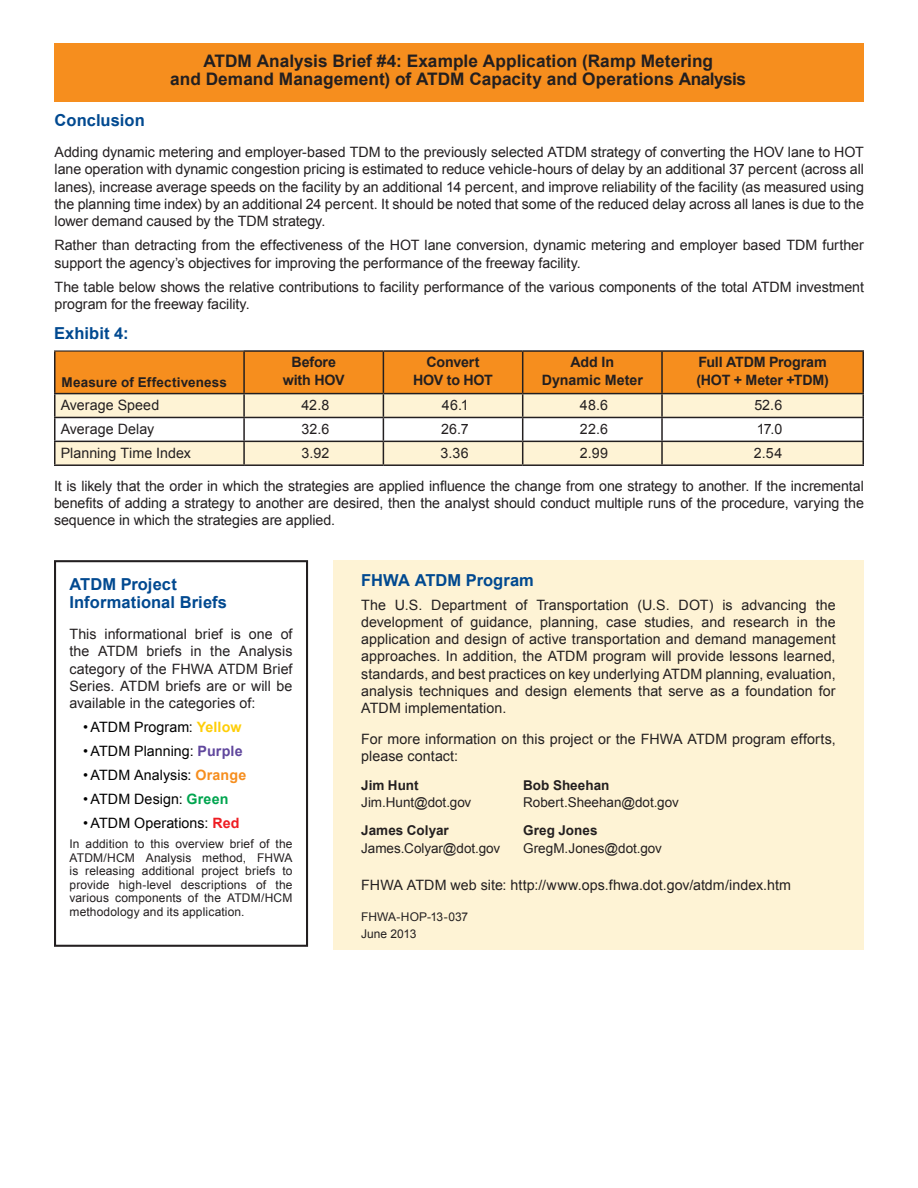
<style>
.page{position:relative;width:918px;height:1188px;background:#fff}
.page>*{position:absolute;margin:0;border:0;box-sizing:border-box;transform-origin:0 0}
.t1{font:700 17.25px/18px "Arial";color:#231f20;text-align:center}
.t2{font:700 16.5px/18px "Arial";letter-spacing:.005em;color:#014990}
.t3{font:14.25px/17.2px "Arial";letter-spacing:-.005em;color:#231f20;text-align:justify}
.t4{font:14.25px "Arial";letter-spacing:.005em;color:#000}
.t5{font:700 14.25px/17.2px "Arial";letter-spacing:-.01em;color:#231f20;text-align:center}
.t6{font:13.5px "Arial";color:#231f20}
.t7{font:700 13.5px "Arial";letter-spacing:.005em;color:#231f20}
.t8{font:12px/13.5px "Arial";letter-spacing:.01em;color:#231f20}
.s1{font-weight:700;color:#fece08}
.s2{font-weight:700;color:#60479d}
.s3{font-weight:700;color:#f68e1e}
.s4{font-weight:700;color:#00a54f}
.s5{font-weight:700;color:#ee1d23}
</style>
<div class="page">
<div style="left:333px;top:560px;width:531px;height:390px;background:#fef3d5"></div>
<div style="left:54px;top:43px;width:810px;height:59px;background:#f68e1e"></div>
<div style="left:54px;top:560px;width:254px;height:387px;border:2px solid #231f20"></div>
<hr style="left:54px;top:352px;width:2px;height:41px;background:#231f20">
<hr style="left:243px;top:350px;width:140px;height:2px;background:#231f20">
<hr style="left:383px;top:350px;width:140px;height:2px;background:#231f20">
<hr style="left:523px;top:350px;width:139px;height:2px;background:#231f20">
<hr style="left:662px;top:350px;width:202px;height:2px;background:#231f20">
<hr style="left:862px;top:352px;width:2px;height:41px;background:#231f20">
<hr style="left:54px;top:393px;width:190px;height:1px;background:#231f20">
<hr style="left:54px;top:394px;width:2px;height:23px;background:#231f20">
<hr style="left:662px;top:393px;width:202px;height:1px;background:#231f20">
<hr style="left:862px;top:394px;width:2px;height:23px;background:#231f20">
<hr style="left:54px;top:417px;width:190px;height:1px;background:#231f20">
<hr style="left:54px;top:418px;width:2px;height:23px;background:#231f20">
<hr style="left:662px;top:417px;width:202px;height:1px;background:#231f20">
<hr style="left:862px;top:418px;width:2px;height:23px;background:#231f20">
<hr style="left:54px;top:441px;width:190px;height:1px;background:#231f20">
<hr style="left:54px;top:442px;width:2px;height:22px;background:#231f20">
<svg style="left:55px;top:351px;width:808px;height:113px"></svg>
<hr style="left:662px;top:441px;width:202px;height:1px;background:#231f20">
<hr style="left:661px;top:442px;width:2px;height:22px;background:#231f20">
<hr style="left:862px;top:442px;width:2px;height:22px;background:#231f20">
<hr style="left:54px;top:464px;width:190px;height:2px;background:#231f20">
<hr style="left:244px;top:464px;width:139px;height:2px;background:#231f20">
<hr style="left:383px;top:464px;width:140px;height:2px;background:#231f20">
<hr style="left:523px;top:464px;width:139px;height:2px;background:#231f20">
<hr style="left:662px;top:464px;width:202px;height:2px;background:#231f20">
<hr style="left:54px;top:350px;width:189px;height:2px;background:#231f20">
<p class="t1" style="left:170px;top:53px;width:577px">ATDM Analysis Brief #4: Example Application (Ramp Metering<br>and Demand Management) of ATDM Capacity and Operations Analysis</p>
<p class="t2" style="left:55px;top:112px;width:92px">Conclusion</p>
<p class="t3" style="left:55px;top:144px;width:811px">Adding dynamic metering and employer-based TDM to the previously selected ATDM strategy of converting the HOV lane to HOT lane operation with dynamic congestion pricing is estimated to reduce vehicle-hours of delay by an additional 37 percent (across all lanes), increase average speeds on the facility by an additional 14 percent, and improve reliability of the facility (as measured using the planning time index) by an additional 24 percent. It should be noted that some of the reduced delay across all lanes is due to the lower demand caused by the TDM strategy.</p>
<p class="t3" style="left:55px;top:237px;width:811px">Rather than detracting from the effectiveness of the HOT lane conversion, dynamic metering and employer based TDM further support the agency’s objectives for improving the performance of the freeway facility.</p>
<p class="t3" style="left:55px;top:278px;width:811px">The table below shows the relative contributions to facility performance of the various components of the total ATDM investment program for the freeway facility.</p>
<p class="t2" style="left:54px;top:325px;width:76px">Exhibit 4:</p>
<p class="t7" style="left:62px;top:373px;width:167px">Measure of Effectiveness</p>
<p class="t5" style="left:283px;top:354px;width:63px">Before with HOV</p>
<p class="t5" style="left:413px;top:354px;width:81px">Convert<br>HOV to HOT</p>
<p class="t5" style="left:542px;top:354px;width:103px">Add In<br>Dynamic Meter</p>
<p class="t5" style="left:696px;top:354px;width:134px;text-align:left">Full ATDM Program (HOT + Meter +TDM)</p>
<p class="t3" style="left:61px;top:397px;width:100px">Average Speed</p>
<p class="t3" style="left:302px;top:397px;width:29px">42.8</p>
<p class="t3" style="left:442px;top:397px;width:28px">46.1</p>
<p class="t3" style="left:580px;top:397px;width:30px">48.6</p>
<p class="t3" style="left:754px;top:397px;width:29px">52.6</p>
<p class="t3" style="left:61px;top:420px;width:95px">Average Delay</p>
<p class="t3" style="left:302px;top:420px;width:29px">32.6</p>
<p class="t3" style="left:441px;top:420px;width:29px">26.7</p>
<p class="t3" style="left:580px;top:420px;width:30px">22.6</p>
<p class="t3" style="left:757px;top:420px;width:27px">17.0</p>
<p class="t3" style="left:61px;top:444px;width:132px">Planning Time Index</p>
<p class="t3" style="left:301px;top:444px;width:30px">3.92</p>
<p class="t3" style="left:440px;top:444px;width:30px">3.36</p>
<p class="t3" style="left:580px;top:444px;width:30px">2.99</p>
<p class="t3" style="left:754px;top:444px;width:30px">2.54</p>
<p class="t3" style="left:54px;top:477px;width:811px">It is likely that the order in which the strategies are applied influence the change from one strategy to another. If the incremental benefits of adding a strategy to another are desired, then the analyst should conduct multiple runs of the procedure, varying the sequence in which the strategies are applied.</p>
<p class="t2" style="left:70px;top:576px;width:159px">ATDM Project<br>Informational Briefs</p>
<p class="t3" style="left:70px;top:626px;width:225px">This informational brief is one of the ATDM briefs in the Analysis category of the FHWA ATDM Brief Series. ATDM briefs are or will be available in the categories of:</p>
<p class="t4" style="left:83px;top:718px;width:160px">• ATDM Program: <span class="s1">Yellow</span></p>
<p class="t4" style="left:83px;top:742px;width:161px">• ATDM Planning: <span class="s2">Purple</span></p>
<p class="t4" style="left:83px;top:766px;width:165px">• ATDM Analysis: <span class="s3">Orange</span></p>
<p class="t4" style="left:83px;top:790px;width:147px">• ATDM Design: <span class="s4">Green</span></p>
<p class="t4" style="left:83px;top:814px;width:158px">• ATDM Operations: <span class="s5">Red</span></p>
<p class="t8" style="left:70px;top:837px;width:225px;text-align:justify">In addition to this overview brief of the ATDM/HCM Analysis method, FHWA is releasing additional project briefs to provide high-level descriptions of the various components of the ATDM/HCM methodology and its application.</p>
<p class="t2" style="left:361px;top:572px;width:174px">FHWA ATDM Program</p>
<p class="t3" style="left:361px;top:596px;width:476px">The U.S. Department of Transportation (U.S. DOT) is advancing the development of guidance, planning, case studies, and research in the application and design of active transportation and demand management approaches. In addition, the ATDM program will provide lessons learned, standards, and best practices on key underlying ATDM planning, evaluation, analysis techniques and design elements that serve as a foundation for ATDM implementation.</p>
<p class="t3" style="left:361px;top:730px;width:476px">For more information on this project or the FHWA ATDM program efforts, please contact:</p>
<p class="t7" style="left:361px;top:776px;width:59px">Jim Hunt</p>
<p class="t7" style="left:523px;top:776px;width:88px">Bob Sheehan</p>
<p class="t6" style="left:361px;top:793px;width:112px">Jim.Hunt@dot.gov</p>
<p class="t6" style="left:523px;top:793px;width:157px">Robert.Sheehan@dot.gov</p>
<p class="t7" style="left:361px;top:822px;width:89px">James Colyar</p>
<p class="t7" style="left:523px;top:822px;width:76px">Greg Jones</p>
<p class="t6" style="left:361px;top:839px;width:140px">James.Colyar@dot.gov</p>
<p class="t6" style="left:523px;top:839px;width:140px">GregM.Jones@dot.gov</p>
<p class="t3" style="left:361px;top:877px;width:431px">FHWA ATDM web site: http://www.ops.fhwa.dot.gov/atdm/index.htm</p>
<p class="t8" style="left:361px;top:908px;width:108px;line-height:17.2px">FHWA-HOP-13-037<br>June 2013</p>
</div>
